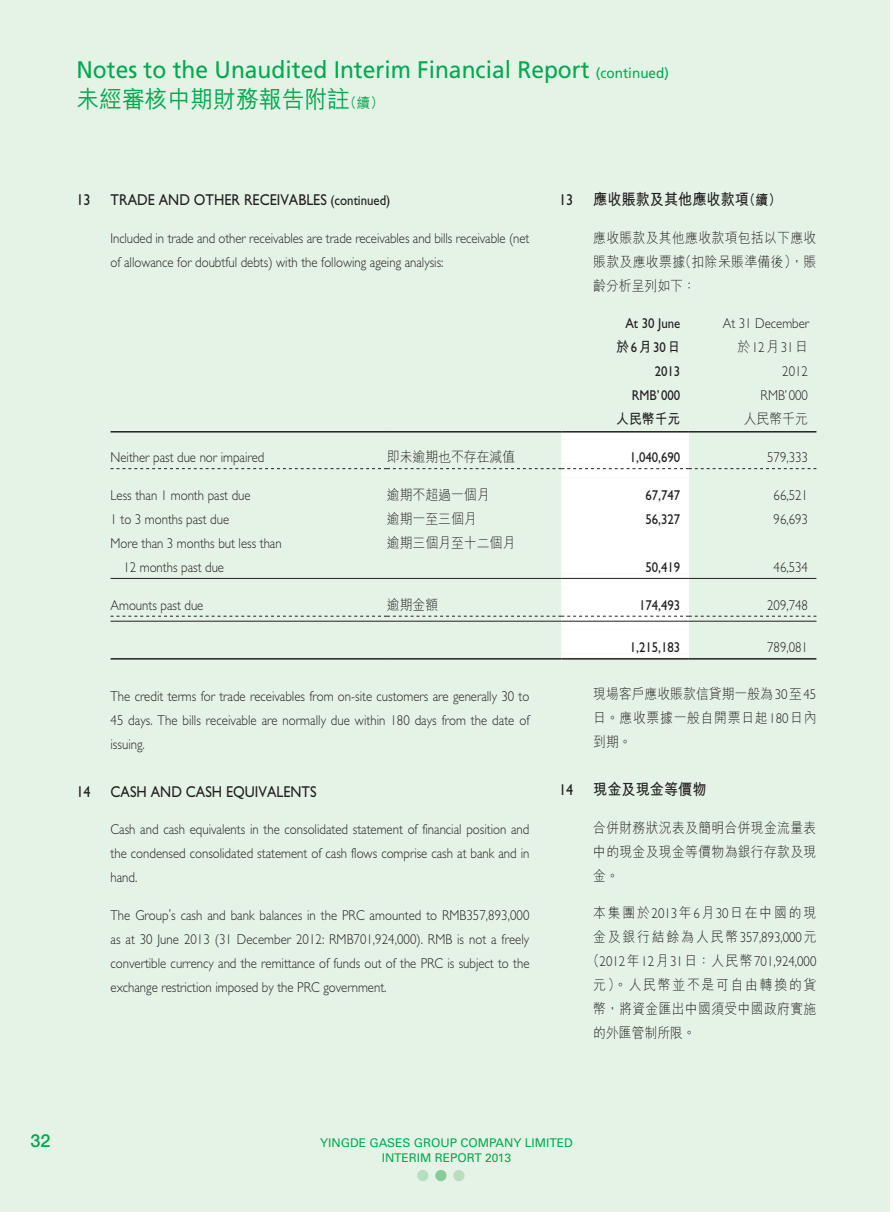
<style>
.page{position:relative;width:893px;height:1212px;background:#fff}
.page>*{position:absolute;margin:0;border:0;box-sizing:border-box;transform-origin:0 0}
.t1{font:24px "Frutiger LT Std";color:#00a94e;scale:.95 1}
.t2{font:500 24px "M Hei HK";color:#00a94e;scale:.95 1}
.t3{font:500 18px "Helvetica Neue LT Std";color:#00a94e}
._3__標題{font:15.75px "Gill Sans Std";color:#231f20;scale:.9 1}
._3__標題-2{font:700 15.75px "M Hei HK";color:#231f20;scale:.9 1}
._1__內文{font:300 14.25px/24px "Gill Sans Std";color:#231f20;text-align:justify;scale:.9 1}
._1__內文-2{font:300 14.25px/24px "M Hei HK";letter-spacing:.025em;color:#231f20;text-align:justify;scale:.9 1}
._1__內文-3{font:14.25px "Gill Sans Std";color:#231f20;scale:.9 1}
._1__內文-4{font:300 14.25px "M Hei HK";color:#231f20;scale:.9 1}
._1__內文-5{font:300 14.25px "M Hei HK";letter-spacing:.145em;color:#231f20;scale:.9 1}
._1__內文-6{font:300 14.25px "M Hei HK";letter-spacing:.135em;color:#231f20;scale:.9 1}
._1__內文-7{font:700 14.25px "M Hei HK";color:#231f20;scale:.9 1}
.t4{font:12px/15px "Univers LT Std";color:#00a94e;text-align:center}
.s1{font-size:14.25px}
.s2{font-family:"Gill Sans Std";font-weight:400}
.s3{font-family:"M Hei HK"}
.s4{font-family:"Gill Sans Std"}
</style>
<div class="page">
<div style="left:0;top:0;width:889px;height:1212px;background:#e5f3e7"></div>
<div style="left:435px;top:1170px;width:11px;height:11px;background:#88cc9c;border-radius:50%"></div>
<div style="left:417px;top:1170px;width:11px;height:11px;background:#b8dec0;border-radius:50%"></div>
<div style="left:453px;top:1170px;width:12px;height:11px;background:#b8dec0;border-radius:50%"></div>
<svg style="left:111px;top:431px;width:705px;height:227px"></svg>
<hr style="left:689px;top:621px;width:127px;height:1px;background:#231f20">
<hr style="left:111px;top:658px;width:276px;height:1px;background:#231f20">
<hr style="left:387px;top:658px;width:174px;height:1px;background:#231f20">
<hr style="left:561px;top:658px;width:128px;height:1px;background:#231f20">
<hr style="left:689px;top:658px;width:127px;height:1px;background:#231f20">
<h1 class="t1" style="left:76px;top:55px;width:625px">Notes to the Unaudited Interim Financial Report <span class="s1">(continued)</span></h1>
<h1 class="t2" style="left:76px;top:81px;width:325px">未經審核中期財務報告附註<span class="s1">（續）</span></h1>
<p class="_3__標題" style="left:77px;top:191px;width:17px">13</p>
<p class="_3__標題" style="left:111px;top:191px;width:312px">TRADE AND OTHER RECEIVABLES <span class="s1">(continued)</span></p>
<p class="_1__內文" style="left:111px;top:226px;width:467px">Included in trade and other receivables are trade receivables and bills receivable (net of allowance for doubtful debts) with the following ageing analysis:</p>
<p class="_3__標題" style="left:559px;top:191px;width:17px">13</p>
<p class="_3__標題-2" style="left:593px;top:188px;width:210px">應收賬款及其他應收款項<span class="s1">（續）</span></p>
<p class="_1__內文-2" style="left:593px;top:225px;width:250px">應收賬款及其他應收款項包括以下應收賬款及應收票據（扣除呆賬準備後），賬齡分析呈列如下：</p>
<p class="_1__內文-3" style="left:625px;top:315px;width:63px">At 30 June</p>
<p class="_1__內文" style="left:723px;top:312px;width:97px">At 31 December</p>
<p class="_1__內文-7" style="left:616px;top:337px;width:73px">於<span class="s2">6</span>月<span class="s2">30</span>日</p>
<p class="_1__內文" style="left:737px;top:336px;width:80px"><span class="s3">於</span>12<span class="s3">月</span>31<span class="s3">日</span></p>
<p class="_1__內文-3" style="left:655px;top:363px;width:30px">2013</p>
<p class="_1__內文" style="left:782px;top:360px;width:30px">2012</p>
<p class="_1__內文-3" style="left:632px;top:387px;width:56px">RMB’000</p>
<p class="_1__內文" style="left:761px;top:384px;width:54px">RMB’000</p>
<p class="_1__內文-7" style="left:616px;top:409px;width:73px">人民幣千元</p>
<p class="_1__內文-2" style="left:744px;top:407px;width:73px">人民幣千元</p>
<p class="_1__內文" style="left:111px;top:445px;width:172px">Neither past due nor impaired</p>
<p class="_1__內文-4" style="left:387px;top:449px;width:144px">即未逾期也不存在減值</p>
<p class="_1__內文-3" style="left:630px;top:449px;width:58px">1,040,690</p>
<p class="_1__內文" style="left:767px;top:445px;width:47px">579,333</p>
<p class="_1__內文" style="left:111px;top:483px;width:157px">Less than 1 month past due</p>
<p class="_1__內文-4" style="left:387px;top:487px;width:115px">逾期不超過一個月</p>
<p class="_1__內文-3" style="left:645px;top:487px;width:40px">67,747</p>
<p class="_1__內文" style="left:774px;top:483px;width:40px">66,521</p>
<p class="_1__內文" style="left:111px;top:507px;width:133px">1 to 3 months past due</p>
<p class="_1__內文-4" style="left:387px;top:511px;width:101px">逾期一至三個月</p>
<p class="_1__內文-3" style="left:645px;top:511px;width:40px">56,327</p>
<p class="_1__內文" style="left:774px;top:507px;width:40px">96,693</p>
<p class="_1__內文" style="left:111px;top:531px;width:192px">More than 3 months but less than</p>
<p class="_1__內文-4" style="left:387px;top:535px;width:144px">逾期三個月至十二個月</p>
<p class="_1__內文" style="left:123px;top:555px;width:113px">12 months past due</p>
<p class="_1__內文-3" style="left:645px;top:559px;width:40px">50,419</p>
<p class="_1__內文" style="left:774px;top:555px;width:40px">46,534</p>
<p class="_1__內文" style="left:111px;top:593px;width:105px">Amounts past due</p>
<p class="_1__內文-2" style="left:387px;top:592px;width:58px">逾期金額</p>
<p class="_1__內文-3" style="left:639px;top:596px;width:47px">174,493</p>
<p class="_1__內文" style="left:767px;top:593px;width:47px">209,748</p>
<p class="_1__內文-3" style="left:630px;top:638px;width:58px">1,215,183</p>
<p class="_1__內文" style="left:767px;top:635px;width:47px">789,081</p>
<p class="_1__內文" style="left:111px;top:684px;width:467px">The credit terms for trade receivables from on-site customers are generally 30 to 45 days. The bills receivable are normally due within 180 days from the date of issuing.</p>
<p class="_1__內文-2" style="left:593px;top:681px;width:250px">現場客戶應收賬款信貸期一般為<span class="s4">30</span>至<span class="s4">45</span>日。應收票據一般自開票日起<span class="s4">180</span>日內到期。</p>
<p class="_3__標題" style="left:77px;top:782px;width:17px">14</p>
<p class="_3__標題" style="left:111px;top:782px;width:231px">CASH AND CASH EQUIVALENTS</p>
<p class="_1__內文" style="left:111px;top:817px;width:467px">Cash and cash equivalents in the consolidated statement of financial position and the condensed consolidated statement of cash flows comprise cash at bank and in hand.</p>
<p class="_1__內文" style="left:111px;top:903px;width:467px">The Group’s cash and bank balances in the PRC amounted to RMB357,893,000 as at 30 June 2013 (31 December 2012: RMB701,924,000). RMB is not a freely convertible currency and the remittance of funds out of the PRC is subject to the exchange restriction imposed by the PRC government.</p>
<p class="_3__標題" style="left:559px;top:781px;width:17px">14</p>
<p class="_3__標題-2" style="left:593px;top:778px;width:127px">現金及現金等價物</p>
<p class="_1__內文-2" style="left:593px;top:815px;width:249px">合併財務狀況表及簡明合併現金流量表中的現金及現金等價物為銀行存款及現金。</p>
<p class="_1__內文-5" style="left:593px;top:905px;width:249px">本集團於<span class="s4">2013</span>年<span class="s4">6</span>月<span class="s4">30</span>日在中國的現</p>
<p class="_1__內文-5" style="left:593px;top:929px;width:250px">金及銀行結餘為人民幣<span class="s4">357,893,000</span>元</p>
<p class="_1__內文" style="left:587px;top:949px;width:257px"><span class="s3">（</span>2012<span class="s3">年</span>12<span class="s3">月</span>31<span class="s3">日：人民幣</span>701,924,000</p>
<p class="_1__內文-6" style="left:593px;top:977px;width:250px">元）。人民幣並不是可自由轉換的貨</p>
<p class="_1__內文-2" style="left:593px;top:996px;width:250px">幣，將資金匯出中國須受中國政府實施</p>
<p class="_1__內文-4" style="left:593px;top:1025px;width:115px">的外匯管制所限。</p>
<p class="t3" style="left:30px;top:1129px;width:22px">32</p>
<p class="t4" style="left:320px;top:1136px;width:254px">YINGDE GASES GROUP COMPANY LIMITED<br>INTERIM REPORT 2013</p>
</div>
